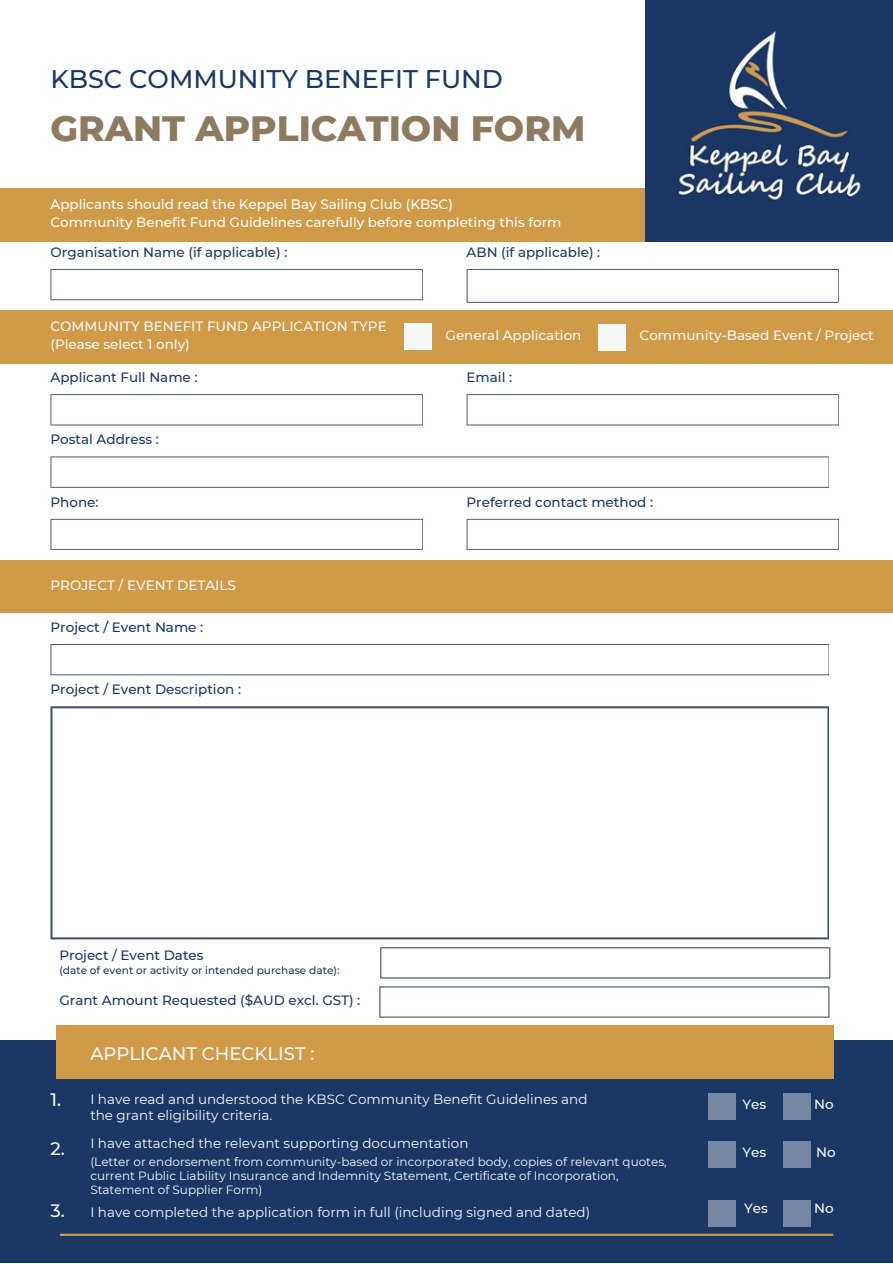
<style>
.page{position:relative;width:893px;height:1264px;background:#fff}
.page>*{position:absolute;margin:0;border:0;box-sizing:border-box;transform-origin:0 0}
.t1{font:800 36px "Montserrat";color:#8d7b61}
.t2{font:500 25.5px "Montserrat";color:#1c3766}
.t3{font:500 18px "Montserrat";color:#f7f9f9}
.t4{font:500 13.5px "Montserrat";color:#1c3766}
.t5{font:13.5px "Montserrat";color:#f7f9f9}
.t6{font:500 13.5px "Montserrat";color:#f7f9f9}
.t7{font:500 13.5px "Montserrat";color:#fff}
.t8{font:12px/14px "Montserrat";color:#f7f9f9}
.t9{font:500 10.5px "Montserrat";color:#1c3766}
</style>
<div class="page">
<div style="left:645px;top:0;width:247px;height:241px;background:#1c3766"></div>
<div style="left:0;top:189px;width:645px;height:52px;background:#d19a48"></div>
<div style="left:0;top:1040px;width:892px;height:222px;background:#1c3766"></div>
<div style="left:56px;top:1025px;width:777px;height:53px;background:#d19a48"></div>
<div style="left:0;top:310px;width:892px;height:53px;background:#d19a48"></div>
<div style="left:404px;top:323px;width:28px;height:27px;background:#f7f9f9"></div>
<div style="left:598px;top:324px;width:28px;height:26px;background:#f7f9f9"></div>
<div style="left:783px;top:1092px;width:27px;height:27px;background:#7787a3"></div>
<div style="left:708px;top:1092px;width:28px;height:27px;background:#7787a3"></div>
<div style="left:783px;top:1140px;width:27px;height:27px;background:#7787a3"></div>
<div style="left:708px;top:1140px;width:28px;height:27px;background:#7787a3"></div>
<div style="left:708px;top:1199px;width:28px;height:27px;background:#7787a3"></div>
<hr style="left:61px;top:1233px;width:771px;height:2px;background:#d19a48">
<svg style="left:50px;top:269px;width:373px;height:31px"></svg>
<svg style="left:50px;top:394px;width:373px;height:31px"></svg>
<svg style="left:466px;top:394px;width:373px;height:31px"></svg>
<svg style="left:50px;top:456px;width:779px;height:32px"></svg>
<div style="left:783px;top:1199px;width:27px;height:27px;background:#7787a3"></div>
<img style="left:677px;top:31px;width:185px;height:170px">
<svg style="left:466px;top:269px;width:373px;height:34px"></svg>
<svg style="left:50px;top:519px;width:373px;height:31px"></svg>
<svg style="left:466px;top:519px;width:373px;height:31px"></svg>
<div style="left:0;top:560px;width:892px;height:53px;background:#d19a48"></div>
<svg style="left:50px;top:706px;width:779px;height:233px"></svg>
<svg style="left:50px;top:644px;width:779px;height:31px"></svg>
<svg style="left:379px;top:986px;width:450px;height:31px"></svg>
<svg style="left:380px;top:947px;width:450px;height:31px"></svg>
<p class="t2" style="left:50px;top:64px;width:454px">KBSC COMMUNITY BENEFIT FUND</p>
<p class="t1" style="left:50px;top:106px;width:536px">GRANT APPLICATION FORM</p>
<p class="t7" style="left:50px;top:196px;width:404px">Applicants should read the Keppel Bay Sailing Club (KBSC)</p>
<p class="t7" style="left:50px;top:214px;width:512px">Community Benefit Fund Guidelines carefully before completing this form</p>
<p class="t4" style="left:50px;top:244px;width:238px">Organisation Name (if applicable) :</p>
<p class="t6" style="left:50px;top:318px;width:338px">COMMUNITY BENEFIT FUND APPLICATION TYPE</p>
<p class="t6" style="left:50px;top:336px;width:141px">(Please select 1 only)</p>
<p class="t4" style="left:50px;top:369px;width:149px">Applicant Full Name :</p>
<p class="t4" style="left:50px;top:431px;width:110px">Postal Address :</p>
<p class="t4" style="left:466px;top:244px;width:135px">ABN (if applicable) :</p>
<p class="t6" style="left:445px;top:327px;width:137px">General Application</p>
<p class="t6" style="left:639px;top:327px;width:236px">Community-Based Event / Project</p>
<p class="t4" style="left:466px;top:369px;width:47px">Email :</p>
<p class="t4" style="left:50px;top:493px;width:49px">Phone:</p>
<p class="t4" style="left:466px;top:493px;width:188px">Preferred contact method :</p>
<p class="t6" style="left:50px;top:577px;width:187px">PROJECT / EVENT DETAILS</p>
<p class="t4" style="left:50px;top:618px;width:154px">Project / Event Name :</p>
<p class="t4" style="left:50px;top:681px;width:192px">Project / Event Description :</p>
<p class="t4" style="left:59px;top:946px;width:146px">Project / Event Dates</p>
<p class="t9" style="left:59px;top:963px;width:281px">(date of event or activity or intended purchase date):</p>
<p class="t4" style="left:59px;top:992px;width:302px">Grant Amount Requested ($AUD excl. GST) :</p>
<p class="t3" style="left:50px;top:1088px;width:12px">1.</p>
<p class="t3" style="left:50px;top:1137px;width:16px">2.</p>
<p class="t3" style="left:50px;top:1199px;width:16px">3.</p>
<p class="t3" style="left:90px;top:1042px;width:226px">APPLICANT CHECKLIST :</p>
<p class="t5" style="left:90px;top:1091px;width:498px">I have read and understood the KBSC Community Benefit Guidelines and</p>
<p class="t5" style="left:90px;top:1107px;width:183px">the grant eligibility criteria.</p>
<p class="t5" style="left:90px;top:1135px;width:379px">I have attached the relevant supporting documentation</p>
<p class="t8" style="left:90px;top:1154px;width:578px">(Letter or endorsement from community-based or incorporated body, copies of relevant quotes, current Public Liability Insurance and Indemnity Statement, Certificate of Incorporation,<br>Statement of Supplier Form)</p>
<p class="t5" style="left:90px;top:1203px;width:501px">I have completed the application form in full (including signed and dated)</p>
<p class="t6" style="left:742px;top:1096px;width:25px">Yes</p>
<p class="t6" style="left:742px;top:1143px;width:25px">Yes</p>
<p class="t6" style="left:744px;top:1200px;width:25px">Yes</p>
<p class="t6" style="left:814px;top:1096px;width:21px">No</p>
<p class="t6" style="left:816px;top:1143px;width:21px">No</p>
<p class="t6" style="left:814px;top:1200px;width:21px">No</p>
</div>
